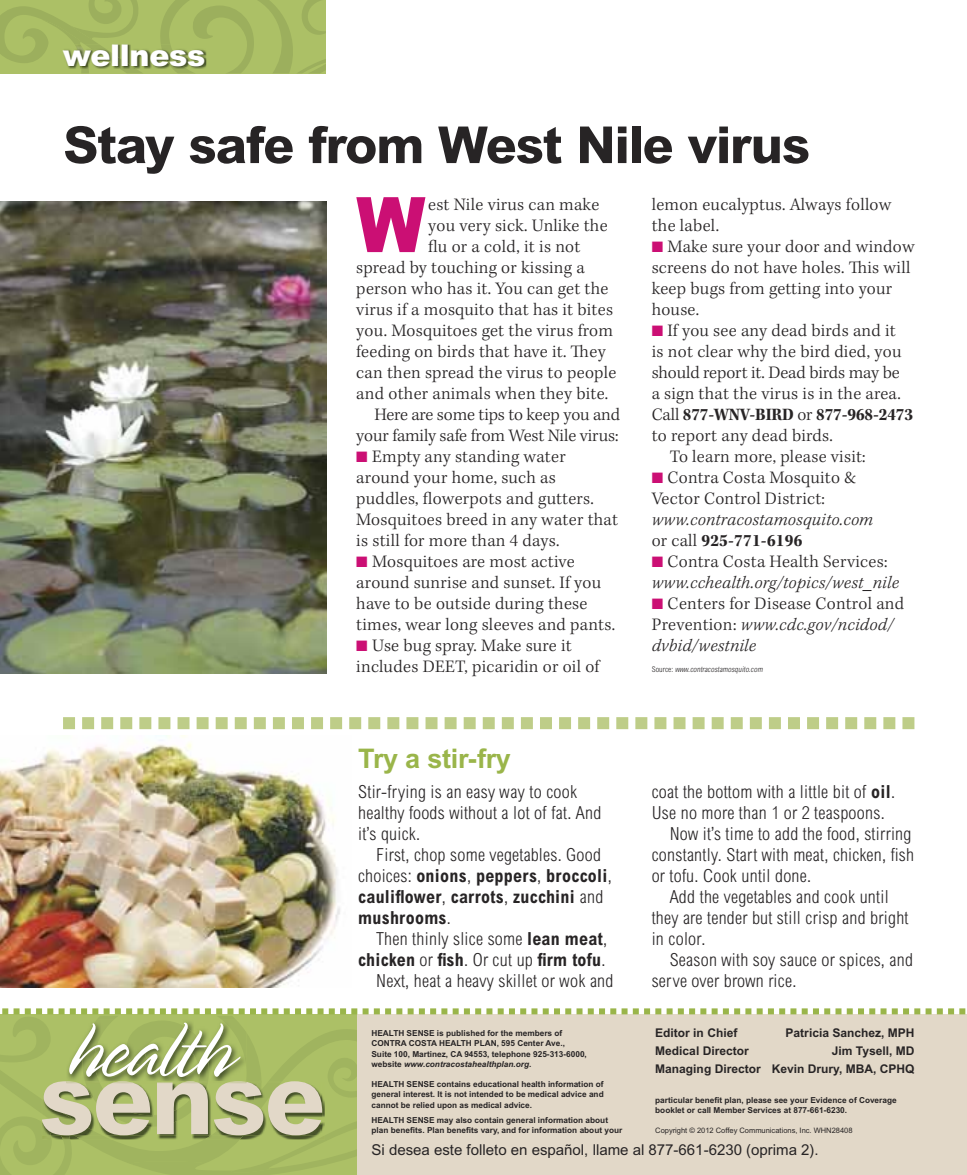
<style>
.page{position:relative;width:967px;height:1175px;background:#fff}
.page>*{position:absolute;margin:0;border:0;box-sizing:border-box;transform-origin:0 0}
.t1{font:800 99.75px "Arial MT Std";letter-spacing:-.03em;color:#e2d8c8}
.t2{font:300 90.15px "Spring";letter-spacing:-.02em;color:#fff}
.t3{font:900 76.65px "Arial MT Std";color:#cb0f74;scale:.9 1}
.t4{font:800 51px "Arial MT Std";letter-spacing:-.03em;color:#272425}
.t5{font:900 30px "Arial MT Std";letter-spacing:-.01em;color:#fff}
.t6{font:700 27px "Arial MT Std";letter-spacing:-.01em;color:#9ab54a}
.t7{font:300 18px/21px "Kepler Std";letter-spacing:.015em;color:#272425}
.t8{font:300 condensed 18px/21px "Arial MT Std";letter-spacing:.015em;color:#272425}
.t9{font:700 condensed 18px/21px "Arial MT Std";letter-spacing:.015em;color:#272425}
.t10{font:italic 300 18px/21px "Kepler Std";letter-spacing:.015em;color:#272425}
.t11{font:300 18px "Kepler Std";letter-spacing:-.005em;color:#272425}
.t12{font:18px "Kepler Std Bold Scn";letter-spacing:-.005em;color:#272425}
.t13{font:300 18px "Kepler Std";letter-spacing:-.01em;color:#272425}
.t14{font:18px "Kepler Std Bold Scn";letter-spacing:.015em;color:#272425}
.t15{font:15px "Arial MT Std";color:#272425}
.t16{font:700 12px/18px "Arial MT Std";color:#272425;text-align:right}
.t17{font:700 8.25px/10.5px "Arial MT Std";color:#272425}
.t18{font:italic 300 condensed 7.8px "Arial MT Std";color:#272425}
.t19{font:7.5px "Arial MT Std";color:#272425}
.s1{color:#cb0f74}
.s2{font-family:"Kepler Std";font-weight:300}
.s3{font-style:normal}
.s4{font-style:italic}
.s5{font-weight:300}
.s6{font-weight:700}
</style>
<div class="page">
<svg style="left:0;top:0;width:326px;height:73px;background:#a7bb63"></svg>
<img style="left:0;top:735px;width:340px;height:252px">
<img style="left:64px;top:44px;width:142px;height:25px">
<img style="left:89px;top:44px;width:98px;height:25px">
<img style="left:75px;top:44px;width:14px;height:25px">
<svg style="left:63px;top:717px;width:851px;height:12px"></svg>
<svg style="left:0;top:1008px;width:964px;height:166px;background:#d3d1ae"></svg>
<img style="left:261px;top:1082px;width:61px;height:53px">
<img style="left:42px;top:1082px;width:219px;height:53px">
<img style="left:253px;top:1082px;width:28px;height:36px">
<img style="left:66px;top:1019px;width:19px;height:64px">
<img style="left:82px;top:1019px;width:164px;height:62px">
<img style="left:85px;top:1081px;width:161px;height:2px">
<img style="left:0;top:202px;width:326px;height:471px">
<h3 class="t5" style="left:63px;top:36px;width:144px">wellness</h3>
<h3 class="t4" style="left:63px;top:114px;width:748px">Stay safe from West Nile virus</h3>
<p class="t7" style="left:651px;top:195px;width:241px">lemon eucalyptus. Always follow the label.</p>
<p class="t7" style="left:651px;top:237px;width:264px"><span class="s1">■</span> Make sure your door and window screens do not have holes.</p>
<h3 class="t3" style="left:356px;top:176px;width:78px">W</h3>
<p class="t7" style="left:428px;top:195px;width:172px">est Nile virus can make</p>
<p class="t7" style="left:428px;top:216px;width:181px">you very sick. Unlike the</p>
<p class="t7" style="left:438px;top:237px;width:144px">u or a cold, it is not</p>
<p class="t7" style="left:356px;top:258px;width:230px">spread by touching or kissing a</p>
<p class="t7" style="left:356px;top:279px;width:253px">person who has it. You can get the</p>
<p class="t7" style="left:356px;top:300px;width:258px">virus if a mosquito that has it bites</p>
<p class="t7" style="left:356px;top:321px;width:258px">you. Mosquitoes get the virus from</p>
<p class="t7" style="left:356px;top:342px;width:211px">feeding on birds that have it.</p>
<p class="t7" style="left:589px;top:342px;width:18px">ey</p>
<p class="t7" style="left:356px;top:363px;width:261px">can then spread the virus to people</p>
<p class="t7" style="left:356px;top:384px;width:253px">and other animals when they bite.</p>
<p class="t13" style="left:374px;top:404px;width:247px">Here are some tips to keep you and</p>
<p class="t11" style="left:356px;top:425px;width:263px">your family safe from West Nile virus:</p>
<p class="t7" style="left:356px;top:447px;width:263px"><span class="s1">■</span> Empty any standing water around your home, such as puddles, owerpots and gutters.<br>Mosquitoes breed in any water that is still for more than 4 days.</p>
<p class="t7" style="left:356px;top:552px;width:260px"><span class="s1">■</span> Mosquitoes are most active around sunrise and sunset. If you have to be outside during these times, wear long sleeves and pants.</p>
<p class="t7" style="left:356px;top:636px;width:244px"><span class="s1">■</span> Use bug spray. Make sure it includes DEET, picaridin or oil of</p>
<p class="t7" style="left:651px;top:258px;width:260px;text-indent:215px">is will keep bugs from getting into your house.</p>
<p class="t7" style="left:651px;top:321px;width:251px"><span class="s1">■</span> If you see any dead birds and it is not clear why the bird died, you should report it. Dead birds may be a sign that the virus is in the area.</p>
<p class="t12" style="left:651px;top:404px;width:263px"><span class="s2">Call</span> 877-WNV-BIRD <span class="s2">or</span> 877-968-2473</p>
<p class="t7" style="left:669px;top:426px;width:197px;text-indent:-18px">to report any dead birds.<br>To learn more, please visit:</p>
<p class="t7" style="left:651px;top:468px;width:206px"><span class="s1">■</span> Contra Costa Mosquito &amp;<br>Vector Control District:</p>
<p class="t10" style="left:651px;top:509px;width:223px">www.contracostamosquito.com</p>
<p class="t14" style="left:651px;top:530px;width:152px"><span class="s2">or call</span> 925-771-6196</p>
<p class="t10" style="left:651px;top:551px;width:249px"><span class="s1">■</span> <span class="s3">Contra Costa Health Services: </span>www.cchealth.org/topics/west_nile</p>
<p class="t7" style="left:651px;top:594px;width:254px"><span class="s1">■</span> Centers for Disease Control and<br>Prevention: <span class="s4">www.cdc.gov/ncidod/ dvbid/westnile</span></p>
<p class="t18" style="left:651px;top:665px;width:114px"><span class="s3">S o u r c e :</span> www.contracostamosquito.com</p>
<h2 class="t2" style="left:68px;top:1005px;width:165px">health</h2>
<h1 class="t1" style="left:39px;top:1038px;width:288px">sense</h1>
<h3 class="t6" style="left:358px;top:742px;width:154px">Try a stir-fry</h3>
<p class="t8" style="left:358px;top:781px;width:245px">Stir-frying is an easy way to cook healthy foods without a lot of fat. And it’s quick.</p>
<p class="t9" style="left:358px;top:844px;width:255px;text-indent:18px"><span class="s5">First, chop some vegetables. Good choices:</span> onions<span class="s5">,</span> peppers<span class="s5">,</span> broc co li<span class="s5">, </span>cau li flow er<span class="s5">,</span> carrots<span class="s5">,</span> zuc chi ni <span class="s5">and </span>mushrooms<span class="s5">.</span></p>
<p class="t8" style="left:376px;top:928px;width:232px">Then thinly slice some <span class="s6">lean meat</span>,</p>
<p class="t9" style="left:358px;top:949px;width:249px">chicken <span class="s5">or</span> fish<span class="s5">. Or cut up</span> firm tofu<span class="s5">.</span></p>
<p class="t8" style="left:376px;top:970px;width:239px">Next, heat a heavy skillet or wok and</p>
<p class="t17" style="left:371px;top:1027px;width:217px">HEALTH SENSE is pub lished for the members of CONTRA COSTA HEALTH PLAN, 595 Center Ave., Suite 100, Martinez, CA 94553, telephone 925-313-6000, website <span class="s4">www.contracostahealthplan.org</span>.</p>
<p class="t17" style="left:371px;top:1078px;width:233px;text-align:justify">HEALTH SENSE contains educational health information of general interest. It is not intended to be medical advice and cannot be relied upon as medical advice.</p>
<p class="t17" style="left:371px;top:1114px;width:252px">HEALTH SENSE may also contain general information about plan benefits. Plan benefits vary, and for information about your</p>
<p class="t8" style="left:651px;top:781px;width:245px">coat the bottom with a little bit of <span class="s6">oil</span>.</p>
<p class="t8" style="left:651px;top:802px;width:234px">Use no more than 1 or 2 teaspoons.</p>
<p class="t8" style="left:669px;top:823px;width:243px">Now it’s time to add the food, stirring</p>
<p class="t8" style="left:651px;top:844px;width:264px">constantly. Start with meat, chick en, fish</p>
<p class="t8" style="left:651px;top:865px;width:161px">or tofu. Cook until done.</p>
<p class="t8" style="left:669px;top:886px;width:220px">Add the veg e ta bles and cook until</p>
<p class="t8" style="left:651px;top:907px;width:258px">they are tender but still crisp and bright</p>
<p class="t8" style="left:651px;top:928px;width:55px">in color.</p>
<p class="t8" style="left:669px;top:949px;width:245px">Season with soy sauce or spices, and</p>
<p class="t8" style="left:651px;top:970px;width:146px">serve over brown rice.</p>
<p class="t16" style="left:655px;top:1023px;width:84px">Editor in Chief</p>
<p class="t16" style="left:785px;top:1023px;width:130px">Patricia Sanchez, MPH</p>
<p class="t16" style="left:655px;top:1041px;width:95px">Medical Director</p>
<p class="t16" style="left:655px;top:1041px;width:260px">Jim Tysell, MD<br>Managing Director Kevin Drury, MBA, CPHQ</p>
<p class="t17" style="left:655px;top:1094px;width:243px">particular benefit plan, please see your Evidence of Coverage</p>
<p class="t17" style="left:655px;top:1105px;width:193px">booklet or call Member Services at 877-661-6230.</p>
<p class="t19" style="left:655px;top:1126px;width:199px">Copyright © 2012 Coffey Communications, Inc. WHN28408</p>
<p class="t15" style="left:371px;top:1141px;width:448px">Si desea este folleto en español, llame al 877-661-6230 (oprima 2).</p>
</div>
